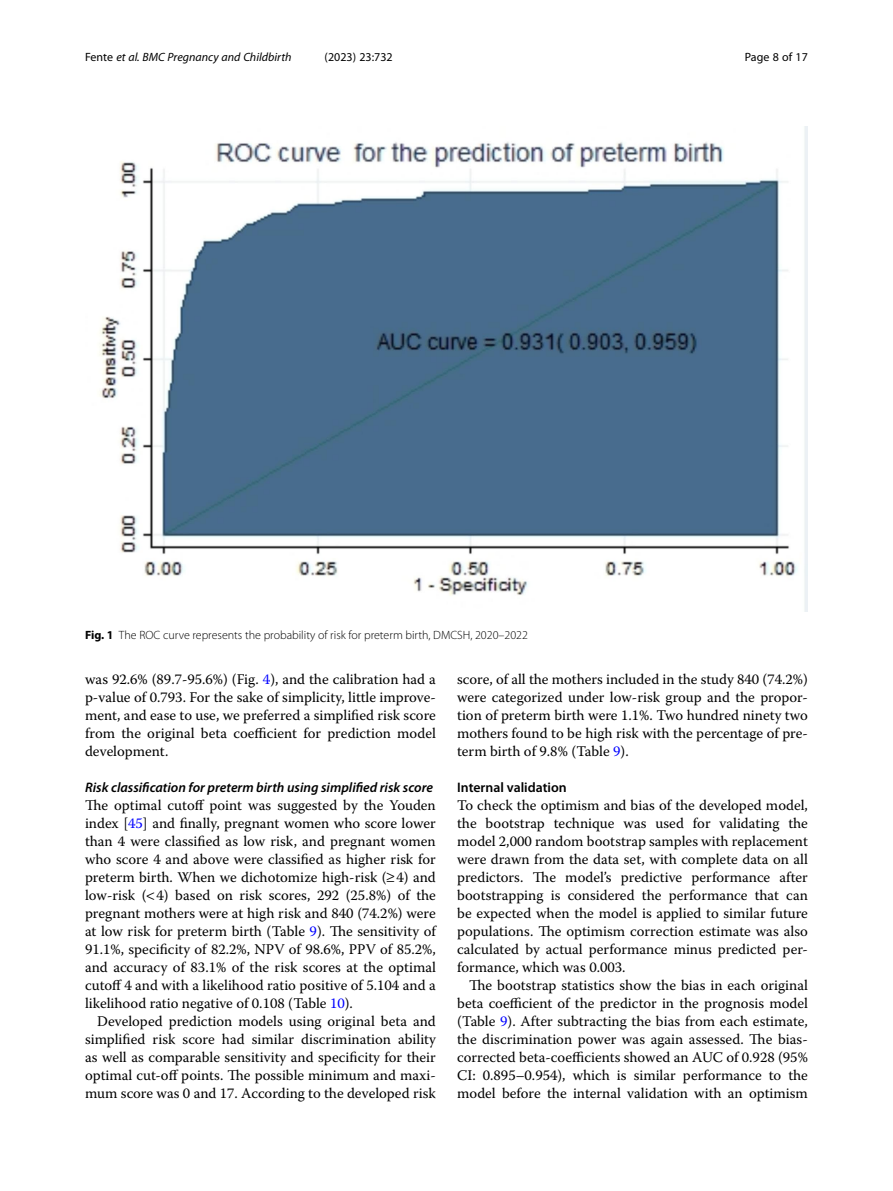
<style>
.page{position:relative;width:893px;height:1191px;background:#fff}
.page>*{position:absolute;margin:0;border:0;box-sizing:border-box;transform-origin:0 0}
.Body_Text{font:14.7px/18px "Warnock Pro";color:#000;text-align:justify}
.Body_Text_Indent{font:14.7px/18px "Warnock Pro";color:#000;text-align:justify}
.Head_3{font:italic 600 13.8px "Myriad Pro";color:#000}
.Head_2{font:600 13.8px "Myriad Pro";color:#000}
.Figure_Caption{font:300 12px "Myriad Pro";color:#000}
.t1{font:italic 12px "Myriad Pro";color:#000}
.t2{font:12px "Myriad Pro";color:#000}
.s1{font-style:normal}
.s2{font-weight:700}
.s3{color:#00f}
</style>
<div class="page">
<img style="left:99px;top:126px;width:709px;height:486px">
<p class="t1" style="left:85px;top:50px;width:208px"><span class="s1">Fente</span> et al. BMC Pregnancy and Childbirth</p>
<p class="t2" style="left:325px;top:50px;width:70px">(2023) 23:732</p>
<p class="t2" style="left:745px;top:50px;width:65px">Page 8 of 17</p>
<p class="Figure_Caption" style="left:85px;top:628px;width:444px"><span class="s2">Fig. 1</span> The ROC curve represents the probability of risk for preterm birth, DMCSH, 2020–2022</p>
<p class="Body_Text" style="left:85px;top:670px;width:352px">was 92.6% (89.7-95.6%) (Fig. <span class="s3">4</span>), and the calibration had a p-value of 0.793. For the sake of simplicity, little improve&shy;ment, and ease to use, we preferred a simplified risk score from the original beta coefficient for prediction model development.</p>
<p class="Head_3" style="left:85px;top:779px;width:349px">Risk classification for preterm birth using simplified risk score</p>
<p class="Body_Text" style="left:85px;top:796px;width:352px">The optimal cutoff point was suggested by the Youden index [<span class="s3">45</span>] and finally, pregnant women who score lower than 4 were classified as low risk, and pregnant women who score 4 and above were classified as higher risk for preterm birth. When we dichotomize high-risk (≥4) and low-risk ( 4) based on risk scores, 292 (25.8%) of the pregnant mothers were at high risk and 840 (74.2%) were at low risk for preterm birth (Table <span class="s3">9</span>). The sensitivity of 91.1%, specificity of 82.2%, NPV of 98.6%, PPV of 85.2%, and accuracy of 83.1% of the risk scores at the optimal cutoff 4 and with a likelihood ratio positive of 5.104 and a likelihood ratio negative of 0.108 (Table <span class="s3">10</span>).</p>
<p class="Body_Text_Indent" style="left:85px;top:1012px;width:352px;text-indent:12px">Developed prediction models using original beta and simplified risk score had similar discrimination ability as well as comparable sensitivity and specificity for their optimal cut-off points. The possible minimum and maxi&shy;mum score was 0 and 17. According to the developed risk</p>
<p class="Body_Text_Indent" style="left:457px;top:670px;width:352px">score, of all the mothers included in the study 840 (74.2%) were categorized under low-risk group and the propor&shy;tion of preterm birth were 1.1%. Two hundred ninety two mothers found to be high risk with the percentage of pre&shy;term birth of 9.8% (Table <span class="s3">9</span>).</p>
<p class="Head_2" style="left:457px;top:779px;width:111px">Internal validation</p>
<p class="Body_Text" style="left:457px;top:796px;width:352px">To check the optimism and bias of the developed model, the bootstrap technique was used for validating the model 2,000 random bootstrap samples with replacement were drawn from the data set, with complete data on all predictors. The model’s predictive performance after bootstrapping is considered the performance that can be expected when the model is applied to similar future populations. The optimism correction estimate was also calculated by actual performance minus predicted per&shy;formance, which was 0.003.</p>
<p class="Body_Text_Indent" style="left:457px;top:976px;width:352px;text-indent:12px">The bootstrap statistics show the bias in each original beta coefficient of the predictor in the prognosis model (Table <span class="s3">9</span>). After subtracting the bias from each estimate, the discrimination power was again assessed. The bias&shy;corrected beta-coefficients showed an AUC of 0.928 (95% CI: 0.895–0.954), which is similar performance to the model before the internal validation with an optimism</p>
</div>
